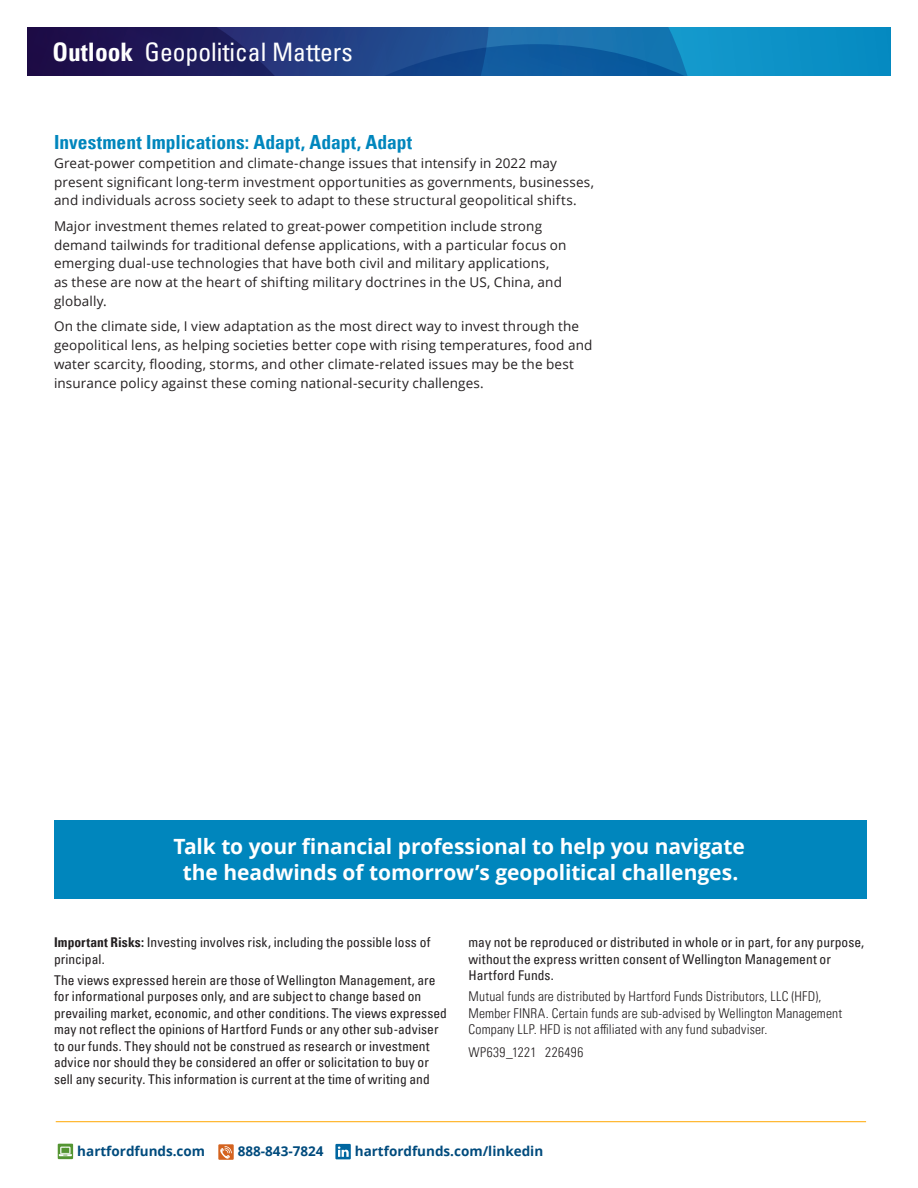
<style>
.page{position:relative;width:918px;height:1188px;background:#fff}
.page>*{position:absolute;margin:0;border:0;box-sizing:border-box;transform-origin:0 0}
.t1{font:condensed 25.5px "Univers LT Pro";color:#fff}
.t2{font:700 21px/25.5px "Open Sans";letter-spacing:-.005em;color:#fff;text-align:center}
.Subhead_1_Black_Pub{font:700 condensed 19.5px "Univers LT Pro";letter-spacing:.005em;color:#0086bd}
.Body_copy{font:13.5px/18.8px "Open Sans";letter-spacing:.01em;color:#231f20}
.Body_copy-2{font:condensed 13.5px/16.5px "Univers LT Pro";letter-spacing:.005em;color:#231f20}
.Body_copy-3{font:300 condensed 13.5px/16.5px "Univers LT Pro";letter-spacing:.01em;color:#231f20}
.t3{font:700 13.5px "Open Sans";color:#004b7d}
.Body_copy-4{font:300 condensed 13.5px "Univers LT Pro";letter-spacing:.03em;color:#231f20}
.s1{font-weight:700}
</style>
<div class="page">
<svg style="left:27px;top:27px;width:864px;height:48px;background:#175290"></svg>
<hr style="left:56px;top:1121px;width:810px;height:1px;background:#ffa700">
<svg style="left:58px;top:1144px;width:15px;height:15px"></svg>
<svg style="left:59px;top:1147px;width:13px;height:9px"></svg>
<div style="left:218px;top:1144px;width:16px;height:16px;background:#d4631f"></div>
<svg style="left:219px;top:1146px;width:13px;height:14px"></svg>
<div style="left:335px;top:1144px;width:16px;height:15px;background:#0066a0"></div>
<svg style="left:338px;top:1146px;width:11px;height:11px"></svg>
<div style="left:55px;top:820px;width:812px;height:78px;background:#0086bd"></div>
<p class="t1" style="left:52px;top:36px;width:302px"><span class="s1">Outlook</span> Geopolitical Matters</p>
<p class="Subhead_1_Black_Pub" style="left:54px;top:130px;width:360px">Investment Implications: Adapt, Adapt, Adapt</p>
<p class="Body_copy" style="left:54px;top:153px;width:541px">Great-power competition and climate-change issues that intensify in 2022 may present significant long-term investment opportunities as governments, businesses, and individuals across society seek to adapt to these structural geopolitical shifts.</p>
<p class="Body_copy" style="left:54px;top:216px;width:514px">Major investment themes related to great-power competition include strong demand tailwinds for traditional defense applications, with a particular focus on emerging dual-use technologies that have both civil and military applications, as these are now at the heart of shifting military doctrines in the US, China, and globally.</p>
<p class="Body_copy" style="left:54px;top:317px;width:540px">On the climate side, I view adaptation as the most direct way to invest through the geopolitical lens, as helping societies better cope with rising temperatures, food and water scarcity, flooding, storms, and other climate-related issues may be the best insurance policy against these coming national-security challenges.</p>
<p class="t2" style="left:173px;top:834px;width:573px">Talk to your financial professional to help you navigate the headwinds of tomorrow’s geopolitical challenges.</p>
<p class="Body_copy-2" style="left:54px;top:934px;width:378px"><span class="s1">Important Risks:</span> Investing involves risk, including the possible loss of principal.</p>
<p class="Body_copy-2" style="left:54px;top:971px;width:394px">The views expressed herein are those of Wellington Management, are for informational purposes only, and are subject to change based on prevailing market, economic, and other conditions. The views expressed may not reflect the opinions of Hartford Funds or any other sub-adviser to our funds. They should not be construed as research or investment advice nor should they be considered an offer or solicitation to buy or sell any security. This information is current at the time of writing and</p>
<p class="Body_copy-2" style="left:469px;top:934px;width:397px">may not be reproduced or distributed in whole or in part, for any purpose, without the express written consent of Wellington Management or<br>Hartford Funds.</p>
<p class="Body_copy-3" style="left:469px;top:987px;width:375px">Mutual funds are distributed by Hartford Funds Distributors, LLC (HFD),<br>Member FINRA. Certain funds are sub-advised by Wellington Management<br>Company LLP. HFD is not affiliated with any fund subadviser.</p>
<p class="Body_copy-4" style="left:469px;top:1044px;width:116px">WP639_1221 226496</p>
<p class="t3" style="left:77px;top:1142px;width:129px">hartfordfunds.com</p>
<p class="t3" style="left:238px;top:1142px;width:87px">888-843-7824</p>
<p class="t3" style="left:355px;top:1142px;width:190px">hartfordfunds.com/linkedin</p>
</div>
